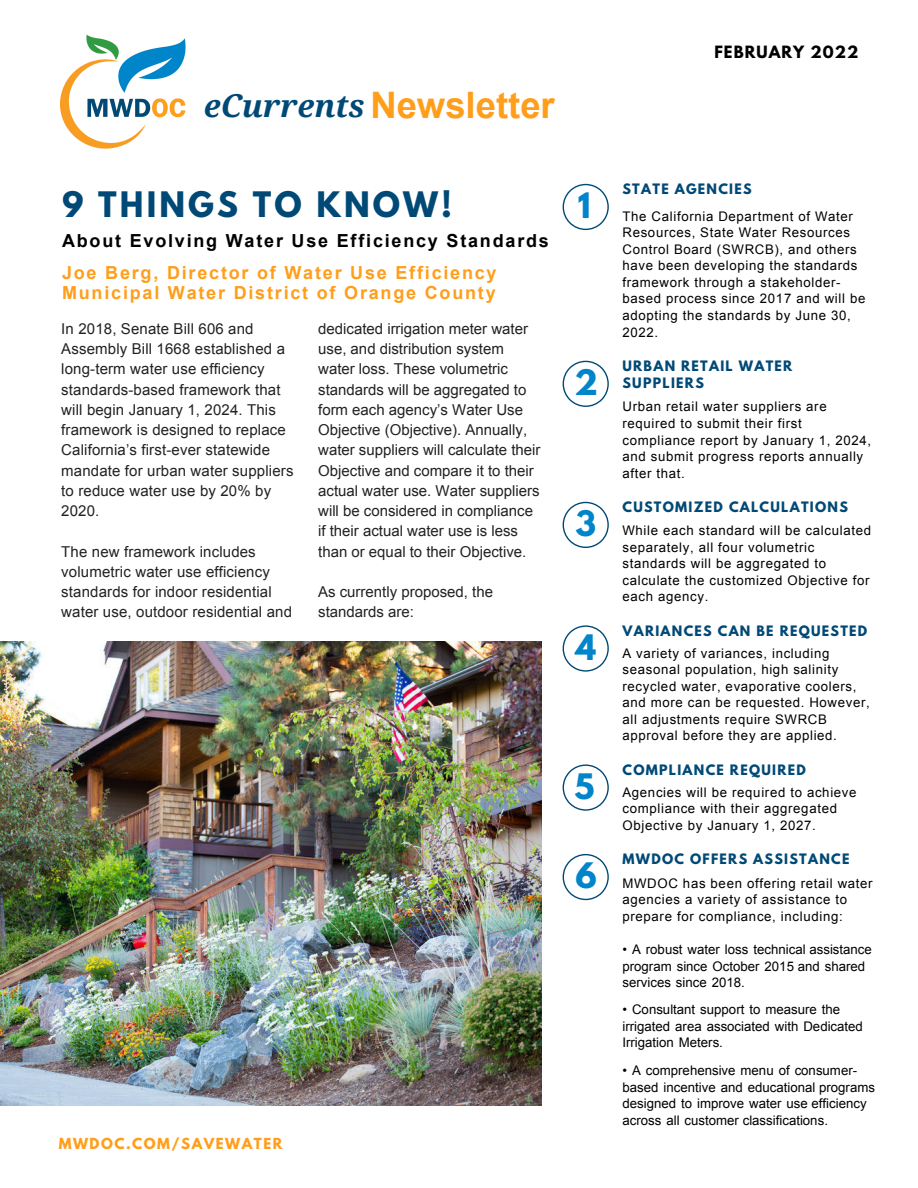
<style>
.page{position:relative;width:918px;height:1188px;background:#fff}
.page>*{position:absolute;margin:0;border:0;box-sizing:border-box;transform-origin:0 0}
.t1{font:700 36.45px "Arial";color:#ff9e1b}
.t2{font:italic 700 31.5px "Droid Serif";color:#004976}
.t3{font:700 31.2px "League Spartan";letter-spacing:.1em;color:#004976}
.t4{font:700 31.2px "League Spartan";color:#0084ca}
.t5{font:700 18px/20.2px "Arial";letter-spacing:.1em;color:#ff9e1b}
.t6{font:700 18px "Arial";letter-spacing:.1em;color:#000}
.t7{font:15px/20.2px "Arial";color:#222}
.t8{font:700 15px "League Spartan";letter-spacing:.07em;color:#000}
.t9{font:700 13.5px "League Spartan";letter-spacing:.11em;color:#ff9e1b}
.t10{font:13.2px/16.5px "Arial";letter-spacing:.05em;color:#000}
.t11{font:13.2px/16.5px "Arial";color:#000}
.t12{font:700 12.75px/17px "League Spartan";letter-spacing:.1em;color:#004976}
</style>
<div class="page">
<img style="left:60px;top:34px;width:126px;height:115px">
<svg style="left:563px;top:184px;width:46px;height:46px"></svg>
<svg style="left:563px;top:502px;width:46px;height:46px"></svg>
<svg style="left:563px;top:361px;width:46px;height:46px"></svg>
<svg style="left:563px;top:764px;width:46px;height:47px"></svg>
<img style="left:0;top:641px;width:541px;height:465px">
<svg style="left:563px;top:625px;width:46px;height:47px"></svg>
<svg style="left:563px;top:854px;width:46px;height:46px"></svg>
<p class="t2" style="left:204px;top:88px;width:162px">eCurrents</p>
<p class="t1" style="left:370px;top:85px;width:186px">Newsletter</p>
<p class="t8" style="left:714px;top:44px;width:146px">FEBRUARY 2022</p>
<p class="t3" style="left:62px;top:189px;width:392px">9 THINGS TO KNOW!</p>
<p class="t6" style="left:62px;top:231px;width:488px">About Evolving Water Use Efficiency Standards</p>
<p class="t5" style="left:62px;top:263px;width:436px">Joe Berg, Director of Water Use Efficiency<br>Municipal Water District of Orange County</p>
<p class="t7" style="left:61px;top:319px;width:234px">In 2018, Senate Bill 606 and<br>Assembly Bill 1668 established a long-term water use efficiency standards-based framework that will begin January 1, 2024. This framework is designed to replace<br>California’s first-ever statewide mandate for urban water suppliers to reduce water use by 20% by<br>2020.</p>
<p class="t7" style="left:61px;top:541px;width:212px">The new framework includes volumetric water use efficiency standards for indoor residential</p>
<p class="t7" style="left:61px;top:602px;width:232px">water use, outdoor residential and</p>
<p class="t7" style="left:318px;top:319px;width:224px">dedicated irrigation meter water use, and distribution system water loss. These volumetric standards will be aggregated to form each agency’s Water Use<br>Objective (Objective). Annually, water suppliers will calculate their<br>Objective and compare it to their actual water use. Water suppliers will be considered in compliance if their actual water use is less than or equal to their Objective.</p>
<p class="t7" style="left:318px;top:582px;width:176px">As currently proposed, the standards are:</p>
<p class="t9" style="left:59px;top:1137px;width:225px">MWDOC.COM/SAVEWATER</p>
<p class="t4" style="left:578px;top:190px;width:14px">1</p>
<p class="t4" style="left:574px;top:367px;width:25px">2</p>
<p class="t4" style="left:576px;top:508px;width:22px">3</p>
<p class="t4" style="left:576px;top:632px;width:22px">4</p>
<p class="t4" style="left:574px;top:771px;width:21px">5</p>
<p class="t4" style="left:576px;top:860px;width:23px">6</p>
<p class="t12" style="left:622px;top:182px;width:131px">STATE AGENCIES</p>
<p class="t10" style="left:622px;top:208px;width:244px">The California Department of Water<br>Resources, State Water Resources<br>Control Board (SWRCB), and others have been developing the standards framework through a stakeholder&shy;based process since 2017 and will be adopting the standards by June 30,<br>2022.</p>
<p class="t12" style="left:622px;top:359px;width:171px">URBAN RETAIL WATER<br>SUPPLIERS</p>
<p class="t10" style="left:622px;top:399px;width:250px">Urban retail water suppliers are required to submit their first compliance report by January 1, 2024, and submit progress reports annually after that.</p>
<p class="t12" style="left:622px;top:500px;width:227px">CUSTOMIZED CALCULATIONS</p>
<p class="t10" style="left:622px;top:522px;width:250px">While each standard will be calculated separately, all four volumetric standards will be aggregated to calculate the customized Objective for each agency.</p>
<p class="t12" style="left:622px;top:624px;width:246px">VARIANCES CAN BE REQUESTED</p>
<p class="t10" style="left:622px;top:645px;width:249px">A variety of variances, including seasonal population, high salinity recycled water, evaporative coolers, and more can be requested. However, all adjustments require SWRCB approval before they are applied.</p>
<p class="t12" style="left:622px;top:763px;width:185px">COMPLIANCE REQUIRED</p>
<p class="t10" style="left:622px;top:784px;width:236px">Agencies will be required to achieve compliance with their aggregated<br>Objective by January 1, 2027.</p>
<p class="t12" style="left:622px;top:852px;width:229px">MWDOC OFFERS ASSISTANCE</p>
<p class="t10" style="left:622px;top:875px;width:252px">MWDOC has been offering retail water agencies a variety of assistance to prepare for compliance, including:</p>
<p class="t11" style="left:622px;top:941px;width:251px">• A robust water loss technical assistance program since October 2015 and shared services since 2018.</p>
<p class="t11" style="left:622px;top:1002px;width:242px">• Consultant support to measure the irrigated area associated with Dedicated<br>Irrigation Meters.</p>
<p class="t11" style="left:622px;top:1063px;width:254px">• A comprehensive menu of consumer&shy;based incentive and educational programs designed to improve water use efficiency across all customer classifications.</p>
</div>
